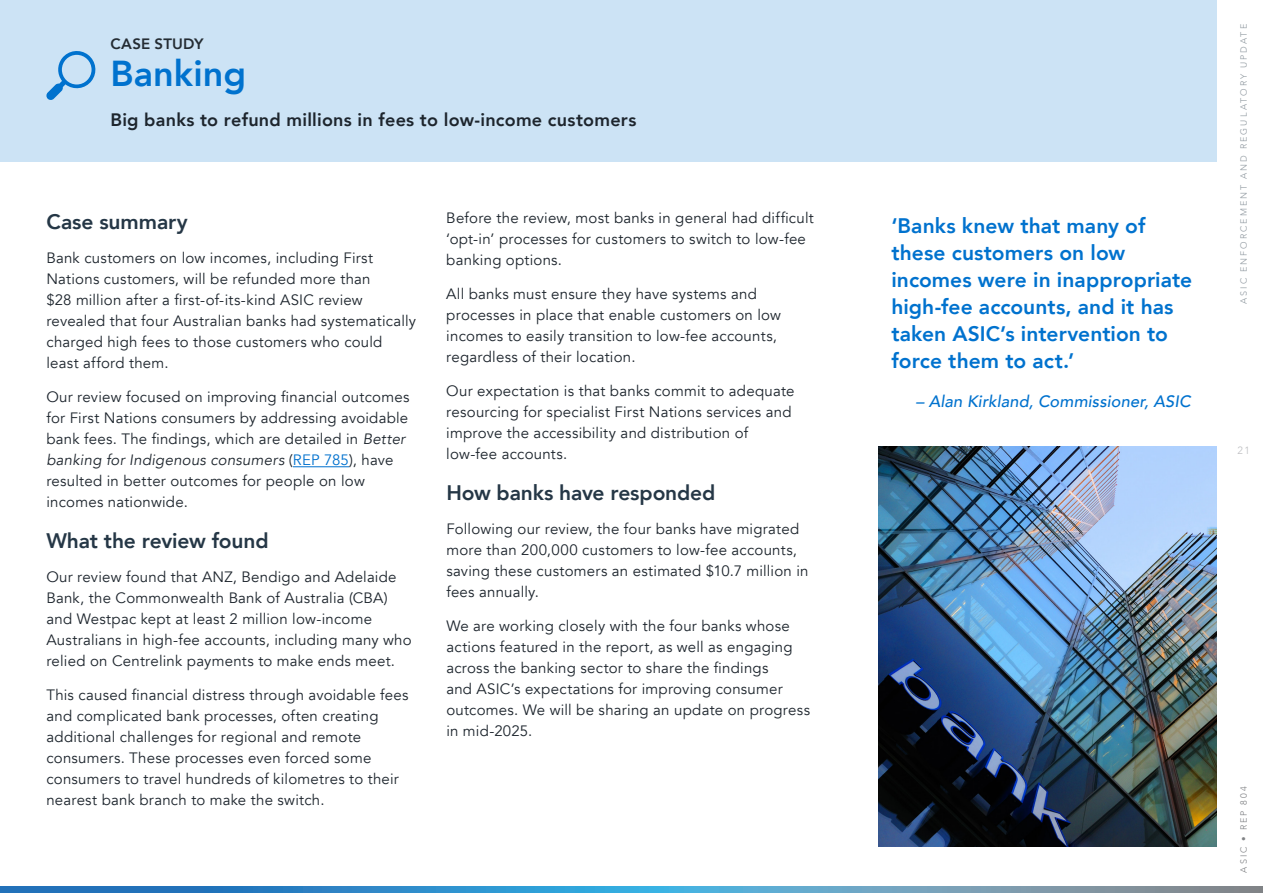
<style>
.page{position:relative;width:1263px;height:893px;background:#fff}
.page>*{position:absolute;margin:0;border:0;box-sizing:border-box;transform-origin:0 0}
.t1{font:800 36px "Avenir";color:#0072ce}
.P___Pull_Quote{font:800 21px/27px "Avenir";letter-spacing:.005em;color:#0072ce}
.t2{font:800 21px "Avenir";letter-spacing:-.005em;color:#253746}
.P___Body_Copy{font:800 18px "Avenir";letter-spacing:.015em;color:#1d252d}
.P___Pull_Quote-2{font:italic 500 16.5px "Avenir";letter-spacing:.01em;color:#0072ce}
.P___Body_Copy-2{font:15px/21px "Avenir";letter-spacing:.015em;color:#1d252d}
.t3{font:800 15px "Avenir";letter-spacing:.01em;color:#242c33}
.t4{font:300 10.5px "Avenir";color:#bcbdc0}
.t5{font:300 9px "Avenir";letter-spacing:.22em;color:#929ba2}
.t6{font:300 9px "Avenir";letter-spacing:.225em;color:#808285}
.s1{font-style:italic}
.s2{color:#0071ce}
</style>
<div class="page">
<div style="left:0;top:0;width:1216px;height:162px;background:#cce3f5"></div>
<svg style="left:46px;top:51px;width:50px;height:49px"></svg>
<hr style="left:293px;top:466px;width:56px;height:1px;background:#0071ce">
<img style="left:879px;top:446px;width:337px;height:400px">
<svg style="left:0;top:887px;width:1263px;height:6px"></svg>
<p class="t3" style="left:111px;top:32px;width:94px">CASE STUDY</p>
<h2 class="t1" style="left:111px;top:46px;width:137px">Banking</h2>
<p class="P___Body_Copy" style="left:111px;top:106px;width:527px">Big banks to refund millions in fees to low-income customers</p>
<h3 class="t2" style="left:46px;top:206px;width:143px">Case summary</h3>
<p class="P___Body_Copy-2" style="left:46px;top:248px;width:371px">Bank customers on low incomes, including First Nations customers, will be refunded more than<br>$28 million after a first-of-its-kind ASIC review revealed that four Australian banks had systematically charged high fees to those customers who could least afford them.</p>
<p class="P___Body_Copy-2" style="left:46px;top:386px;width:364px">Our review focused on improving financial outcomes for First Nations consumers by addressing avoidable bank fees. The findings, which are detailed in <span class="s1">Better banking for Indigenous consumers</span> (<span class="s2">REP 785</span>), have resulted in better outcomes for people on low incomes nationwide.</p>
<h3 class="t2" style="left:46px;top:524px;width:224px">What the review found</h3>
<p class="P___Body_Copy-2" style="left:46px;top:566px;width:367px">Our review found that ANZ, Bendigo and Adelaide Bank, the Commonwealth Bank of Australia (CBA) and Westpac kept at least 2 million low-income Australians in high-fee accounts, including many who relied on Centrelink payments to make ends meet.</p>
<p class="P___Body_Copy-2" style="left:46px;top:684px;width:364px">This caused financial distress through avoidable fees and complicated bank processes, often creating additional challenges for regional and remote consumers. These processes even forced some consumers to travel hundreds of kilometres to their nearest bank branch to make the switch.</p>
<p class="P___Body_Copy-2" style="left:446px;top:208px;width:369px">Before the review, most banks in general had difficult ‘opt-in’ processes for customers to switch to low-fee banking options.</p>
<p class="P___Body_Copy-2" style="left:446px;top:284px;width:336px">All banks must ensure they have systems and processes in place that enable customers on low incomes to easily transition to low-fee accounts, regardless of their location.</p>
<p class="P___Body_Copy-2" style="left:446px;top:380px;width:350px">Our expectation is that banks commit to adequate resourcing for specialist First Nations services and improve the accessibility and distribution of low-fee accounts.</p>
<h3 class="t2" style="left:446px;top:476px;width:271px">How banks have responded</h3>
<p class="P___Body_Copy-2" style="left:446px;top:518px;width:364px">Following our review, the four banks have migrated more than 200,000 customers to low-fee accounts, saving these customers an estimated $10.7 million in fees annually.</p>
<p class="P___Body_Copy-2" style="left:446px;top:615px;width:365px">We are working closely with the four banks whose actions featured in the report, as well as engaging across the banking sector to share the findings<br>and ASIC’s expectations for improving consumer outcomes. We will be sharing an update on progress in mid-2025.</p>
<p class="P___Pull_Quote" style="left:891px;top:212px;width:302px">‘Banks knew that many of these customers on low incomes were in inappropriate high-fee accounts, and it has taken ASIC’s intervention to force them to act.’</p>
<p class="P___Pull_Quote-2" style="left:916px;top:392px;width:276px">– Alan Kirkland, Commissioner, ASIC</p>
<p class="t5" style="left:1238px;top:304px;width:281px;rotate:-90deg">ASIC ENFORCEMENT AND REGULATORY UPDATE</p>
<p class="t4" style="left:1237px;top:444px;width:14px">21</p>
<p class="t6" style="left:1238px;top:872px;width:88px;rotate:-90deg">ASIC • REP 804</p>
</div>
